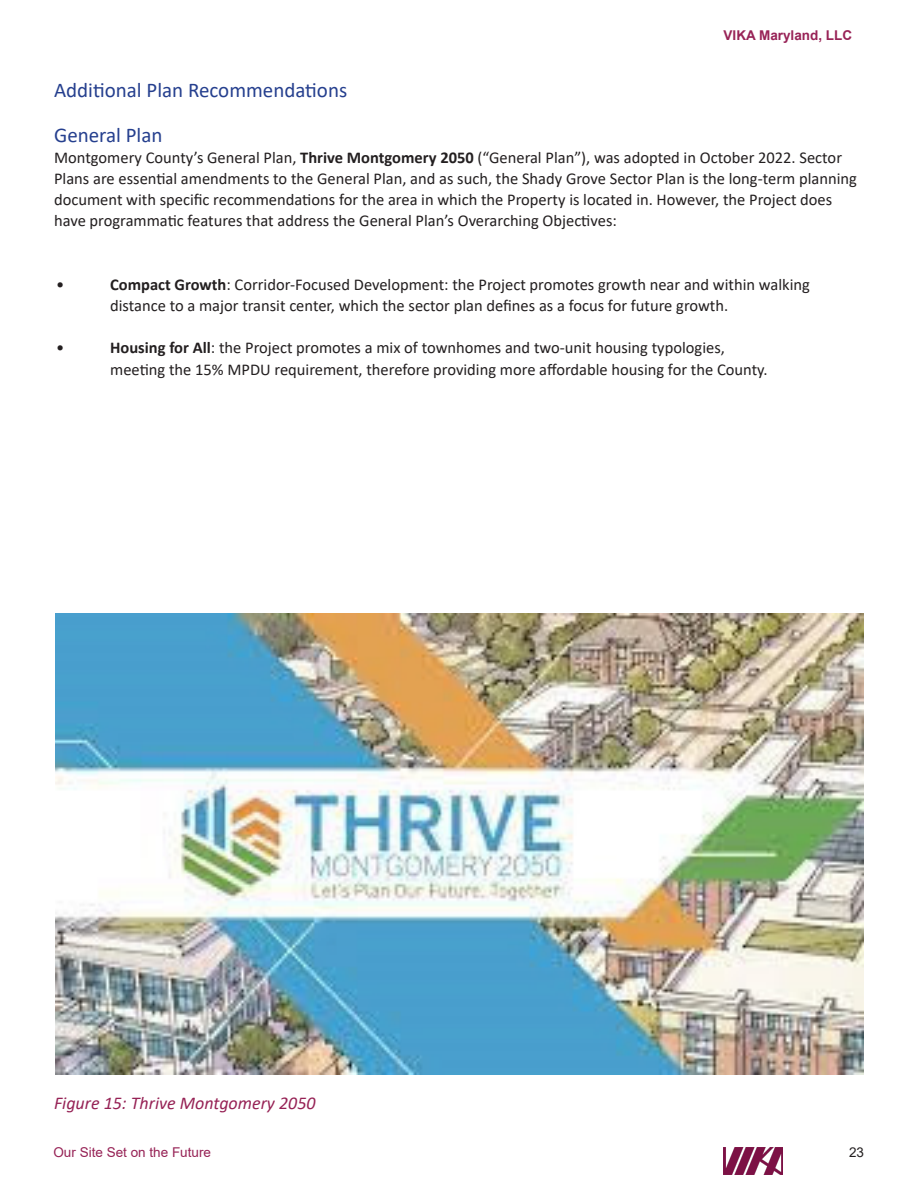
<style>
.page{position:relative;width:918px;height:1188px;background:#fff}
.page>*{position:absolute;margin:0;border:0;box-sizing:border-box;transform-origin:0 0}
.t1{font:21px "Calibri";color:#253f8e}
.t2{font:italic 18px "Calibri";color:#962255}
.t3{font:16.5px/21px "Calibri";color:#231f20}
.t4{font:13.5px "Arial";color:#962255}
.t5{font:700 13.5px "Arial";color:#982357}
.t6{font:13.5px "Arial";color:#231f20}
.s1{font-weight:700}
</style>
<div class="page">
<img style="left:724px;top:1148px;width:59px;height:26px">
<img style="left:55px;top:613px;width:809px;height:462px">
<p class="t5" style="left:724px;top:26px;width:130px">VIKA Maryland, LLC</p>
<p class="t1" style="left:54px;top:75px;width:295px">Additional Plan Recommendations</p>
<p class="t1" style="left:54px;top:120px;width:110px">General Plan</p>
<p class="t3" style="left:54px;top:146px;width:804px">Montgomery County’s General Plan, <span class="s1">Thrive Montgomery 2050</span> (“General Plan”), was adopted in October 2022. Sector Plans are essential amendments to the General Plan, and as such, the Shady Grove Sector Plan is the long-term planning document with specific recommendations for the area in which the Property is located in. However, the Project does have programmatic features that address the General Plan’s Overarching Objectives:</p>
<p class="t3" style="left:56px;top:274px;width:10px">•</p>
<p class="t3" style="left:110px;top:274px;width:701px"><span class="s1">Compact Growth</span>: Corridor-Focused Development: the Project promotes growth near and within walking distance to a major transit center, which the sector plan defines as a focus for future growth.</p>
<p class="t3" style="left:56px;top:337px;width:10px">•</p>
<p class="t3" style="left:110px;top:337px;width:616px"><span class="s1">Housing for All</span>: the Project promotes a mix of townhomes and two-unit housing typologies,</p>
<p class="t3" style="left:110px;top:359px;width:659px">meeting the 15% MPDU requirement, therefore providing more affordable housing for the County.</p>
<p class="t2" style="left:54px;top:1090px;width:263px">Figure 15: Thrive Montgomery 2050</p>
<p class="t4" style="left:53px;top:1143px;width:159px">Our Site Set on the Future</p>
<p class="t6" style="left:849px;top:1143px;width:17px">23</p>
</div>
